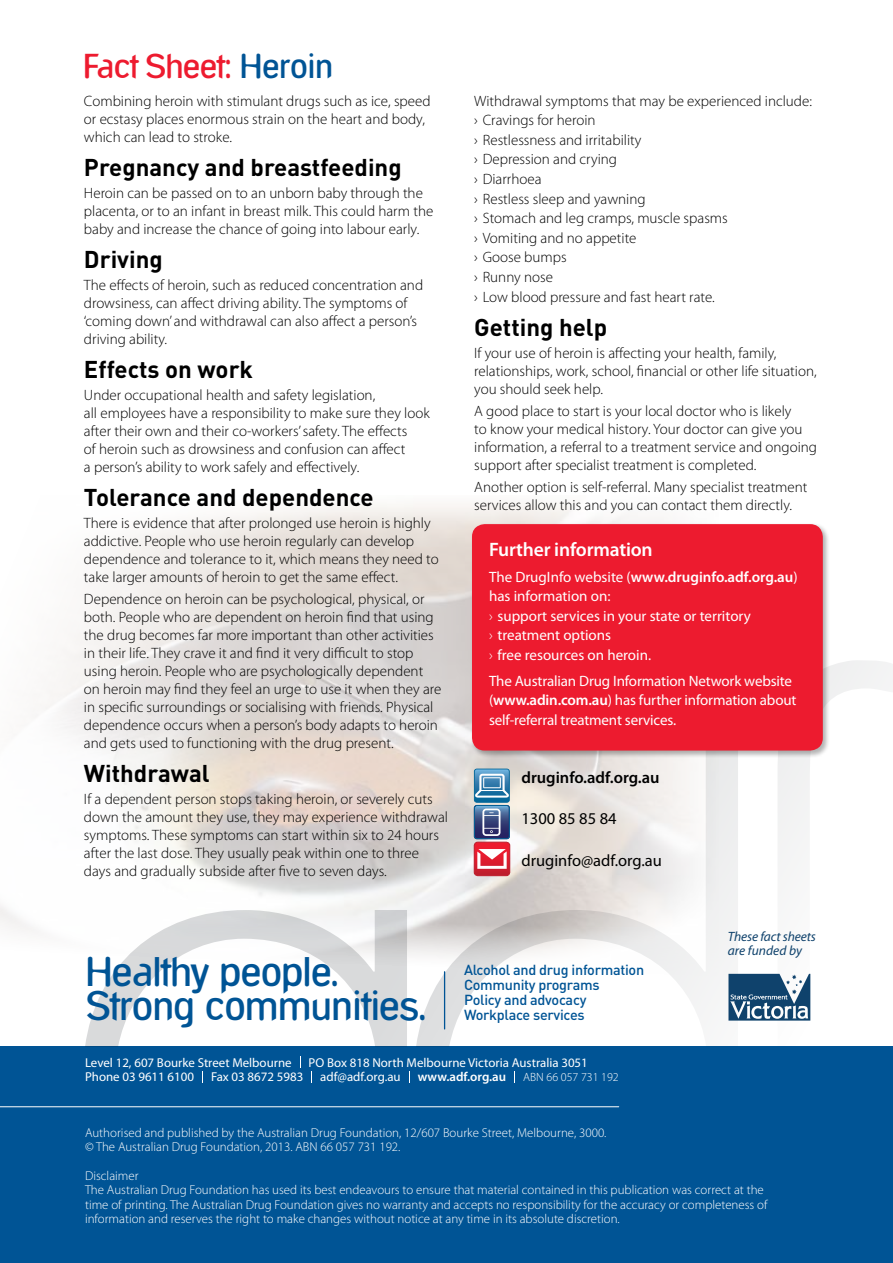
<style>
.page{position:relative;width:893px;height:1263px;background:#fff}
.page>*{position:absolute;margin:0;border:0;box-sizing:border-box;transform-origin:0 0}
.t1{font:500 43.2px/34.5px "Decon Struct";letter-spacing:-.04em;color:#005495}
.t2{font:500 36px "Decon Struct";letter-spacing:-.04em;color:#ed1b2f}
.t3{font:700 24px "DIN";color:#000}
.t4{font:600 19.5px "Myriad Pro";letter-spacing:-.01em;color:#fff}
.t5{font:16.5px "Myriad Pro";color:#000}
.t6{font:600 16.5px "Myriad Pro";color:#000}
.t7{font:300 15px/18px "Myriad Pro";color:#000}
.t8{font:15px/19.5px "Myriad Pro";letter-spacing:-.01em;color:#fff}
.t9{font:500 14.4px/15px "DIN";letter-spacing:-.02em;color:#005495}
.t10{font:italic 13.5px/13.2px "Myriad Pro";letter-spacing:-.01em;color:#0f426c}
.t11{font:300 12.9px/14.4px "Myriad Pro";color:#fff}
.t12{font:12.9px "Myriad Pro";color:#fff}
.t13{font:600 12.9px "Myriad Pro";color:#fff}
.t14{font:300 12px "Myriad Pro";color:#fff}
.s1{color:#005495}
.s2{font-weight:600}
.s3{font-weight:300}
</style>
<div class="page">
<div style="left:0;top:1046px;width:893px;height:217px;background:#005495"></div>
<svg style="left:300px;top:1056px;width:1px;height:12px"></svg>
<svg style="left:202px;top:1071px;width:1px;height:12px"></svg>
<svg style="left:311px;top:1071px;width:1px;height:12px"></svg>
<svg style="left:409px;top:1071px;width:1px;height:12px"></svg>
<svg style="left:514px;top:1071px;width:1px;height:12px"></svg>
<svg style="left:416px;top:660px;width:312px;height:387px"></svg>
<svg style="left:85px;top:910px;width:322px;height:137px"></svg>
<hr style="left:0;top:1106px;width:619px;height:1px;background:#fff">
<div style="left:470px;top:522px;width:360px;height:236px;background:#000;opacity:.3"></div>
<div style="left:472px;top:524px;width:351px;height:226px;background:#ed1b2f;border-radius:13px"></div>
<svg style="left:474px;top:768px;width:36px;height:108px;background:#8a7997"></svg>
<hr style="left:444px;top:972px;width:1px;height:57px;background:#005495">
<svg style="left:728px;top:659px;width:165px;height:362px"></svg>
<h2 class="t2" style="left:83px;top:46px;width:252px">Fact Sheet: <span class="s1">Heroin</span></h2>
<p class="t7" style="left:84px;top:92px;width:348px">Combining heroin with stimulant drugs such as ice, speed or ecstasy places enormous strain on the heart and body, which can lead to stroke.</p>
<h3 class="t3" style="left:84px;top:151px;width:319px">Pregnancy and breastfeeding</h3>
<p class="t7" style="left:84px;top:184px;width:351px">Heroin can be passed on to an unborn baby through the placenta, or to an infant in breast milk. This could harm the baby and increase the chance of going into labour early.</p>
<h3 class="t3" style="left:84px;top:243px;width:80px">Driving</h3>
<p class="t7" style="left:84px;top:276px;width:341px">The effects of heroin, such as reduced concentration and drowsiness, can affect driving ability. The symptoms of ‘coming down’ and withdrawal can also affect a person’s driving ability.</p>
<h3 class="t3" style="left:84px;top:353px;width:171px">Effects on work</h3>
<p class="t7" style="left:84px;top:386px;width:347px">Under occupational health and safety legislation,<br>all employees have a responsibility to make sure they look after their own and their co-workers’ safety. The effects<br>of heroin such as drowsiness and confusion can affect<br>a person’s ability to work safely and effectively.</p>
<h3 class="t3" style="left:84px;top:481px;width:291px">Tolerance and dependence</h3>
<p class="t7" style="left:84px;top:514px;width:356px">There is evidence that after prolonged use heroin is highly addictive. People who use heroin regularly can develop dependence and tolerance to it, which means they need to take larger amounts of heroin to get the same effect.</p>
<p class="t7" style="left:84px;top:590px;width:359px">Dependence on heroin can be psychological, physical, or both. People who are dependent on heroin find that using the drug becomes far more important than other activities in their life. They crave it and find it very difficult to stop using heroin. People who are psychologically dependent on heroin may find they feel an urge to use it when they are in specific surroundings or socialising with friends. Physical dependence occurs when a person’s body adapts to heroin and gets used to functioning with the drug present.</p>
<h3 class="t3" style="left:84px;top:758px;width:127px">Withdrawal</h3>
<p class="t7" style="left:84px;top:790px;width:365px">If a dependent person stops taking heroin, or severely cuts down the amount they use, they may experience withdrawal symptoms. These symptoms can start within six to 24 hours after the last dose. They usually peak within one to three days and gradually subside after five to seven days.</p>
<p class="t7" style="left:474px;top:91px;width:339px;line-height:19.5px">Withdrawal symptoms that may be experienced include: › Cravings for heroin<br>› Restlessness and irritability<br>› Depression and crying<br>› Diarrhoea<br>› Restless sleep and yawning<br>› Stomach and leg cramps, muscle spasms<br>› Vomiting and no appetite<br>› Goose bumps<br>› Runny nose<br>› Low blood pressure and fast heart rate.</p>
<h3 class="t3" style="left:474px;top:311px;width:134px">Getting help</h3>
<p class="t7" style="left:474px;top:344px;width:344px">If your use of heroin is affecting your health, family, relationships, work, school, financial or other life situation, you should seek help.</p>
<p class="t7" style="left:474px;top:402px;width:344px">A good place to start is your local doctor who is likely<br>to know your medical history. Your doctor can give you information, a referral to a treatment service and ongoing support after specialist treatment is completed.</p>
<p class="t7" style="left:474px;top:478px;width:335px">Another option is self-referral. Many specialist treatment services allow this and you can contact them directly.</p>
<h3 class="t4" style="left:489px;top:537px;width:165px">Further information</h3>
<p class="t8" style="left:489px;top:567px;width:310px">The DrugInfo website (<span class="s2">www.druginfo.adf.org.au</span>) has information on:<br><span class="s3">›</span> support services in your state or territory<br><span class="s3">›</span> treatment options<br><span class="s3">›</span> free resources on heroin.</p>
<p class="t8" style="left:489px;top:670px;width:309px">The Australian Drug Information Network website (<span class="s2">www.adin.com.au</span>) has further information about self-referral treatment services.</p>
<p class="t6" style="left:521px;top:767px;width:140px">druginfo.adf.org.au</p>
<p class="t5" style="left:521px;top:809px;width:97px">1300 85 85 84</p>
<p class="t5" style="left:521px;top:850px;width:142px">druginfo@adf.org.au</p>
<h1 class="t1" style="left:85px;top:954px;width:343px">Healthy people.<br>Strong communities.</h1>
<p class="t9" style="left:464px;top:962px;width:182px">Alcohol and drug information<br>Community programs<br>Policy and advocacy<br>Workplace services</p>
<p class="t10" style="left:728px;top:930px;width:90px">These fact sheets are funded by</p>
<p class="t12" style="left:85px;top:1054px;width:208px">Level 12, 607 Bourke Street Melbourne</p>
<p class="t12" style="left:309px;top:1054px;width:281px">PO Box 818 North Melbourne Victoria Australia 3051</p>
<p class="t12" style="left:85px;top:1069px;width:111px">Phone 03 9611 6100</p>
<p class="t12" style="left:211px;top:1069px;width:94px">Fax 03 8672 5983</p>
<p class="t12" style="left:320px;top:1069px;width:82px">adf@adf.org.au</p>
<p class="t13" style="left:418px;top:1069px;width:90px">www.adf.org.au</p>
<p class="t14" style="left:523px;top:1070px;width:97px">ABN 66 057 731 192</p>
<p class="t11" style="left:85px;top:1125px;width:523px">Authorised and published by the Australian Drug Foundation, 12/607 Bourke Street, Melbourne, 3000. © The Australian Drug Foundation, 2013. ABN 66 057 731 192.</p>
<p class="t11" style="left:85px;top:1168px;width:684px">Disclaimer<br>The Australian Drug Foundation has used its best endeavours to ensure that material contained in this publication was correct at the time of printing. The Australian Drug Foundation gives no warranty and accepts no responsibility for the accuracy or completeness of information and reserves the right to make changes without notice at any time in its absolute discretion.</p>
</div>
